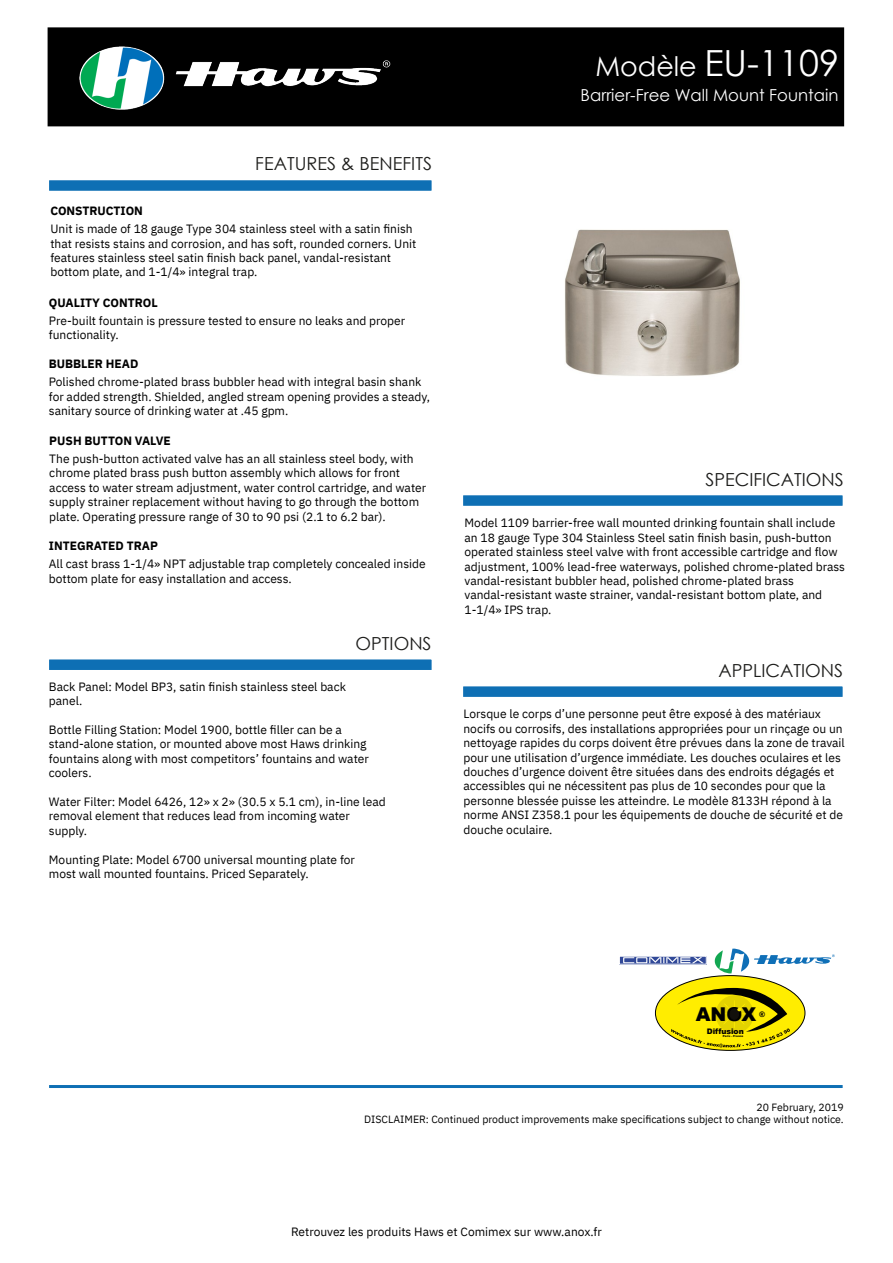
<style>
.page{position:relative;width:893px;height:1263px;background:#fff}
.page>*{position:absolute;margin:0;border:0;box-sizing:border-box;transform-origin:0 0}
.t1{font:36px "Century Gothic";color:#fff}
.t2{font:900 19.05px "Arial";color:#000}
.t3{font:18px "Century Gothic";color:#1d1d1b}
.t4{font:16.5px "Century Gothic";color:#fff}
.t5{font:12px/14.4px "IBM Plex Sans";color:#000}
.t6{font:700 12px "IBM Plex Sans";color:#000}
.t7{font:10.5px "IBM Plex Sans";color:#000}
.t8{font:900 7.65px "Arial";color:#000}
.t9{font:900 2.7px "Arial";color:#000}
.s1{font-size:27px}
</style>
<div class="page">
<div style="left:48px;top:28px;width:795px;height:98px;background:#000"></div>
<div style="left:48px;top:27px;width:796px;height:99px;border:2px solid #000"></div>
<img style="left:79px;top:46px;width:311px;height:64px">
<div style="left:48px;top:179px;width:384px;height:12px;background:#0e6fb4"></div>
<div style="left:48px;top:179px;width:385px;height:13px;border:2px solid #fff"></div>
<div style="left:48px;top:659px;width:384px;height:12px;background:#0e6fb4"></div>
<div style="left:48px;top:658px;width:385px;height:13px;border:2px solid #fff"></div>
<img style="left:565px;top:229px;width:175px;height:147px">
<div style="left:462px;top:494px;width:381px;height:12px;background:#0e6fb4"></div>
<div style="left:462px;top:494px;width:382px;height:13px;border:2px solid #fff"></div>
<div style="left:462px;top:686px;width:381px;height:12px;background:#0e6fb4"></div>
<div style="left:462px;top:685px;width:382px;height:13px;border:2px solid #fff"></div>
<div style="left:48px;top:1083px;width:796px;height:6px;border:2px solid #fff"></div>
<div style="left:619px;top:956px;width:88px;height:8px;background:#314998"></div>
<div style="left:619px;top:956px;width:87px;height:8px;border:1px solid #fff"></div>
<svg style="left:623px;top:948px;width:212px;height:26px"></svg>
<svg style="left:655px;top:975px;width:150px;height:75px;background:#e6d603"></svg>
<svg style="left:671px;top:988px;width:119px;height:59px;background:#d2c409"></svg>
<h2 class="t3" style="left:255px;top:151px;width:178px">FEATURES &amp; BENEFITS</h2>
<h3 class="t6" style="left:50px;top:201px;width:94px">CONSTRUCTION</h3>
<p class="t5" style="left:50px;top:221px;width:367px">Unit is made of 18 gauge Type 304 stainless steel with a satin finish that resists stains and corrosion, and has soft, rounded corners. Unit features stainless steel satin finish back panel, vandal-resistant</p>
<p class="t5" style="left:50px;top:264px;width:208px">bottom plate, and 1-1/4» integral trap.</p>
<h3 class="t6" style="left:49px;top:293px;width:110px">QUALITY CONTROL</h3>
<p class="t5" style="left:49px;top:312px;width:358px">Pre-built fountain is pressure tested to ensure no leaks and proper functionality.</p>
<h3 class="t6" style="left:49px;top:354px;width:91px">BUBBLER HEAD</h3>
<p class="t5" style="left:49px;top:374px;width:383px">Polished chrome-plated brass bubbler head with integral basin shank for added strength. Shielded, angled stream opening provides a steady, sanitary source of drinking water at .45 gpm.</p>
<h3 class="t6" style="left:49px;top:431px;width:123px">PUSH BUTTON VALVE</h3>
<p class="t5" style="left:49px;top:450px;width:378px">The push-button activated valve has an all stainless steel body, with chrome plated brass push button assembly which allows for front access to water stream adjustment, water control cartridge, and water supply strainer replacement without having to go through the bottom</p>
<p class="t5" style="left:49px;top:508px;width:338px">plate. Operating pressure range of 30 to 90 psi (2.1 to 6.2 bar).</p>
<h3 class="t6" style="left:49px;top:536px;width:110px">INTEGRATED TRAP</h3>
<p class="t5" style="left:49px;top:556px;width:378px">All cast brass 1-1/4» NPT adjustable trap completely concealed inside bottom plate for easy installation and access.</p>
<h2 class="t3" style="left:356px;top:631px;width:77px">OPTIONS</h2>
<p class="t5" style="left:49px;top:678px;width:299px">Back Panel: Model BP3, satin finish stainless steel back</p>
<p class="t5" style="left:49px;top:693px;width:35px">panel.</p>
<p class="t5" style="left:49px;top:721px;width:295px">Bottle Filling Station: Model 1900, bottle filler can be a</p>
<p class="t5" style="left:49px;top:736px;width:319px">stand-alone station, or mounted above most Haws drinking</p>
<p class="t5" style="left:49px;top:750px;width:321px">fountains along with most competitors’ fountains and water</p>
<p class="t5" style="left:49px;top:765px;width:44px">coolers.</p>
<p class="t5" style="left:49px;top:793px;width:338px">Water Filter: Model 6426, 12» x 2» (30.5 x 5.1 cm), in-line lead</p>
<p class="t5" style="left:49px;top:808px;width:303px">removal element that reduces lead from incoming water</p>
<p class="t5" style="left:49px;top:822px;width:40px">supply.</p>
<p class="t5" style="left:49px;top:851px;width:308px">Mounting Plate: Model 6700 universal mounting plate for</p>
<p class="t5" style="left:49px;top:865px;width:261px">most wall mounted fountains. Priced Separately.</p>
<h1 class="t1" style="left:595px;top:38px;width:245px"><span class="s1">Modèle</span> EU-1109</h1>
<h2 class="t4" style="left:581px;top:84px;width:259px">Barrier-Free Wall Mount Fountain</h2>
<h2 class="t3" style="left:705px;top:467px;width:140px">SPECIFICATIONS</h2>
<p class="t5" style="left:465px;top:515px;width:382px">Model 1109 barrier-free wall mounted drinking fountain shall include an 18 gauge Type 304 Stainless Steel satin finish basin, push-button operated stainless steel valve with front accessible cartridge and flow adjustment, 100% lead-free waterways, polished chrome-plated brass vandal-resistant bubbler head, polished chrome-plated brass</p>
<p class="t5" style="left:465px;top:587px;width:359px">vandal-resistant waste strainer, vandal-resistant bottom plate, and<br>1-1/4» IPS trap.</p>
<h2 class="t3" style="left:718px;top:658px;width:126px">APPLICATIONS</h2>
<p class="t5" style="left:463px;top:706px;width:359px">Lorsque le corps d’une personne peut être exposé à des matériaux</p>
<p class="t5" style="left:463px;top:720px;width:381px">nocifs ou corrosifs, des installations appropriées pour un rinçage ou un</p>
<p class="t5" style="left:463px;top:735px;width:383px">nettoyage rapides du corps doivent être prévues dans la zone de travail</p>
<p class="t5" style="left:463px;top:749px;width:379px">pour une utilisation d’urgence immédiate. Les douches oculaires et les</p>
<p class="t5" style="left:463px;top:764px;width:372px">douches d’urgence doivent être situées dans des endroits dégagés et</p>
<p class="t5" style="left:463px;top:778px;width:364px">accessibles qui ne nécessitent pas plus de 10 secondes pour que la</p>
<p class="t5" style="left:463px;top:792px;width:370px">personne blessée puisse les atteindre. Le modèle 8133H répond à la</p>
<p class="t5" style="left:463px;top:807px;width:381px">norme ANSI Z358.1 pour les équipements de douche de sécurité et de</p>
<p class="t5" style="left:463px;top:821px;width:90px">douche oculaire.</p>
<p class="t2" style="left:696px;top:1000px;width:62px">ANOX</p>
<p class="t8" style="left:759px;top:1008px;width:8px">®</p>
<p class="t9" style="left:723px;top:1034px;width:22px">Paris - France</p>
<p class="t8" style="left:707px;top:1025px;width:39px">Diffusion</p>
<p class="t7" style="left:756px;top:1099px;width:89px">20 February, 2019</p>
<p class="t7" style="left:364px;top:1112px;width:481px">DISCLAIMER: Continued product improvements make specifications subject to change without notice.</p>
<p class="t5" style="left:291px;top:1223px;width:312px">Retrouvez les produits Haws et Comimex sur www.anox.fr</p>
</div>
